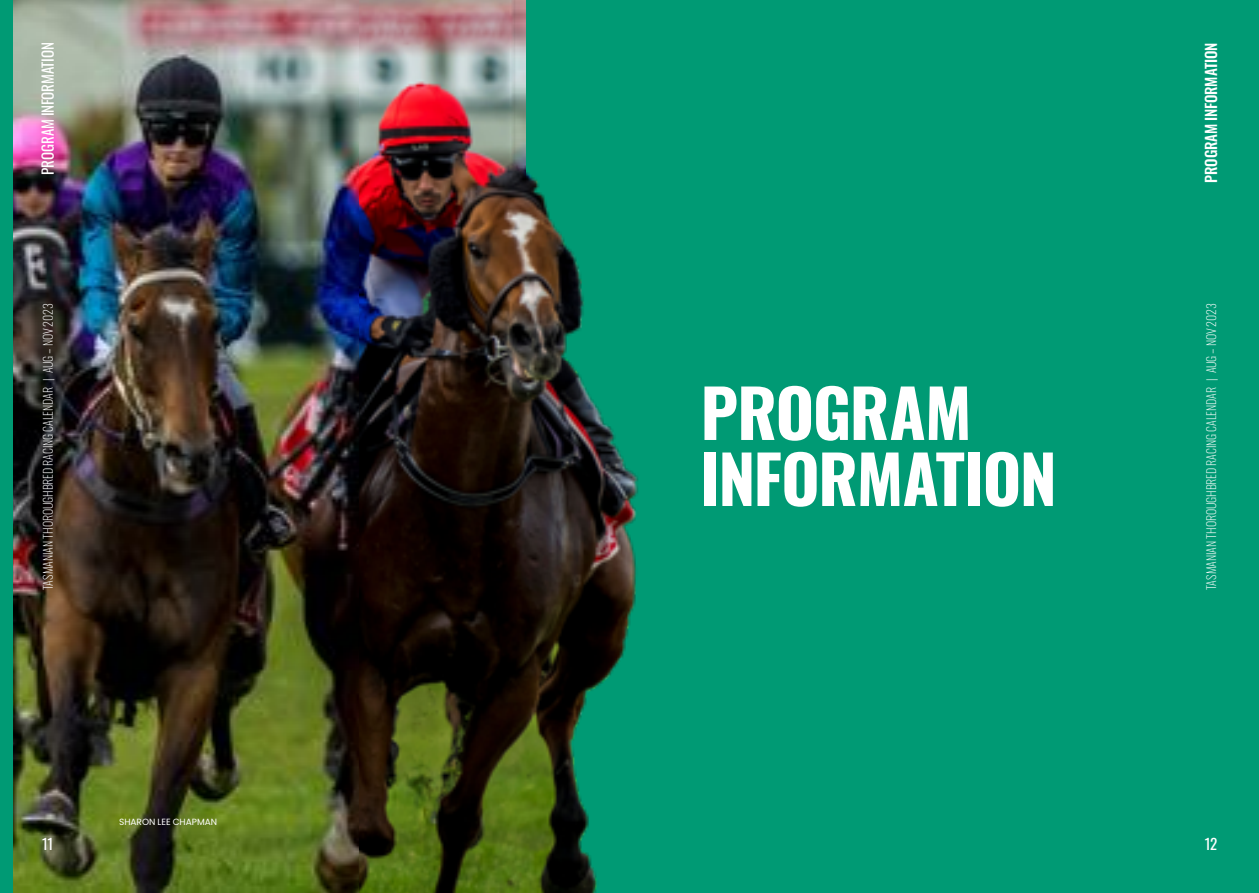
<style>
.page{position:relative;width:1259px;height:893px;background:#fff}
.page>*{position:absolute;margin:0;border:0;box-sizing:border-box;transform-origin:0 0}
.t1{font:700 66px/66px "Oswald";letter-spacing:-.02em;color:#fff}
.t2{font:15px "Oswald";letter-spacing:-.015em;color:#fff}
.t3{font:500 15px "Oswald";letter-spacing:-.01em;color:#fff}
.t4{font:200 12px "Oswald";letter-spacing:-.005em;color:#fff}
.t5{font:9px "Poppins";letter-spacing:-.005em;color:#fff}
</style>
<div class="page">
<img style="left:13px;top:0;width:346px;height:893px">
<div style="left:0;top:0;width:13px;height:893px;background:#009a74"></div>
<div style="left:526px;top:0;width:733px;height:893px;background:#009a74"></div>
<img style="left:359px;top:0;width:279px;height:893px">
<p class="t2" style="left:34px;top:175px;width:134px;rotate:-90deg">PROGRAM INFORMATION</p>
<p class="t4" style="left:37px;top:590px;width:288px;rotate:-90deg">TASMANIAN THOROUGHBRED RACING CALENDAR | AUG – NOV 2023</p>
<p class="t5" style="left:119px;top:817px;width:99px">SHARON LEE CHAPMAN</p>
<h1 class="t1" style="left:700px;top:384px;width:358px">PROGRAM<br>INFORMATION</h1>
<p class="t3" style="left:1203px;top:183px;width:142px;rotate:-90deg">PROGRAM INFORMATION</p>
<p class="t4" style="left:1200px;top:590px;width:288px;rotate:-90deg">TASMANIAN THOROUGHBRED RACING CALENDAR | AUG – NOV 2023</p>
<p class="t2" style="left:42px;top:831px;width:13px">11</p>
<p class="t2" style="left:1205px;top:831px;width:14px">12</p>
</div>
